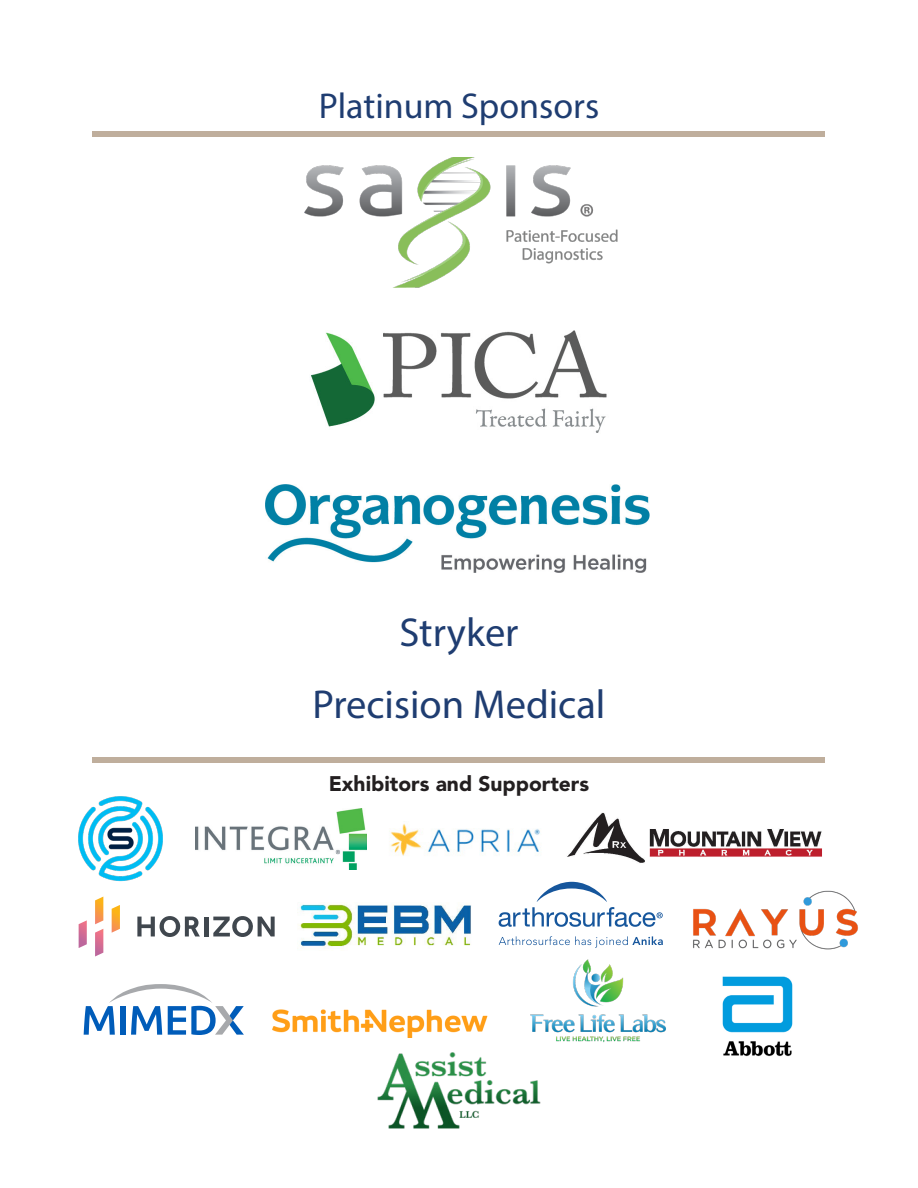
<style>
.page{position:relative;width:918px;height:1188px;background:#fff}
.page>*{position:absolute;margin:0;border:0;box-sizing:border-box;transform-origin:0 0}
.t1{font:40.5px "Myriad Pro";color:#1f3d71}
.t2{font:36px "Myriad Pro";color:#1f3d71}
.t3{font:900 21px "Avenir LT Std";color:#231f20}
</style>
<div class="page">
<div style="left:93px;top:131px;width:732px;height:5px;background:#bfae9c"></div>
<img style="left:304px;top:157px;width:314px;height:131px">
<img style="left:389px;top:824px;width:151px;height:32px">
<img style="left:79px;top:796px;width:84px;height:86px">
<img style="left:195px;top:808px;width:172px;height:62px">
<img style="left:266px;top:485px;width:384px;height:88px">
<img style="left:311px;top:330px;width:296px;height:103px">
<div style="left:93px;top:758px;width:732px;height:5px;background:#bfae9c"></div>
<img style="left:567px;top:812px;width:255px;height:51px">
<svg style="left:112px;top:905px;width:8px;height:28px"></svg>
<svg style="left:95px;top:897px;width:8px;height:59px"></svg>
<svg style="left:79px;top:920px;width:8px;height:28px"></svg>
<svg style="left:137px;top:916px;width:63px;height:21px"></svg>
<hr style="left:205px;top:917px;width:4px;height:19px;background:#40474e">
<svg style="left:213px;top:916px;width:62px;height:21px"></svg>
<img style="left:297px;top:903px;width:174px;height:44px">
<svg style="left:499px;top:882px;width:164px;height:45px"></svg>
<svg style="left:499px;top:936px;width:164px;height:12px"></svg>
<svg style="left:84px;top:984px;width:160px;height:51px"></svg>
<img style="left:272px;top:1009px;width:216px;height:28px">
<img style="left:693px;top:890px;width:165px;height:60px">
<img style="left:530px;top:959px;width:136px;height:84px">
<img style="left:377px;top:1053px;width:164px;height:75px">
<img style="left:722px;top:976px;width:71px;height:81px">
<p class="t2" style="left:319px;top:83px;width:282px">Platinum Sponsors</p>
<p class="t1" style="left:399px;top:607px;width:121px">Stryker</p>
<p class="t1" style="left:312px;top:679px;width:295px">Precision Medical</p>
<p class="t3" style="left:329px;top:771px;width:262px">Exhibitors and Supporters</p>
</div>
